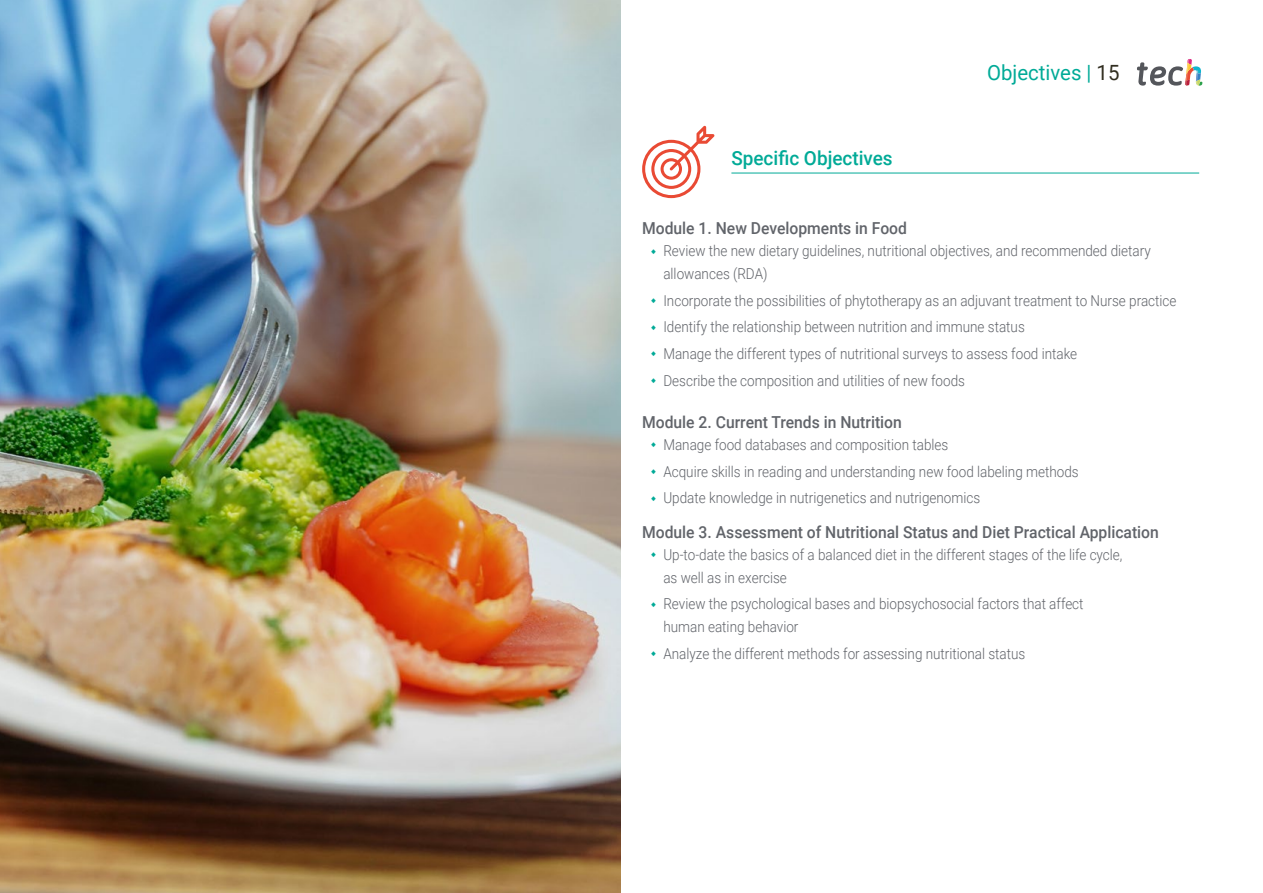
<style>
.page{position:relative;width:1263px;height:893px;background:#fff}
.page>*{position:absolute;margin:0;border:0;box-sizing:border-box;transform-origin:0 0}
.t1{font:21px "Roboto";color:#00aa97}
.t2{font:500 19.5px "Roboto";color:#00aa97}
.t3{font:500 16.5px "Roboto";color:#61646a;scale:.95 1}
.t4{font:300 15px/26.7px "Roboto";color:#61646a;scale:.9 1}
.s1{color:#312e20}
</style>
<div class="page">
<hr style="left:731px;top:173px;width:468px;height:1px;background:#00aa97">
<svg style="left:1137px;top:59px;width:65px;height:27px"></svg>
<img style="left:0;top:0;width:621px;height:893px">
<svg style="left:642px;top:126px;width:72px;height:72px"></svg>
<h2 class="t2" style="left:731px;top:144px;width:163px">Specific Objectives</h2>
<h1 class="t1" style="left:987px;top:57px;width:134px">Objectives | <span class="s1">15</span></h1>
<p class="t3" style="left:642px;top:216px;width:280px">Module 1. New Developments in Food</p>
<p class="t4" style="left:663px;top:239px;width:543px;line-height:22.5px">Review the new dietary guidelines, nutritional objectives, and recommended dietary allowances (RDA)</p>
<p class="t4" style="left:663px;top:286px;width:572px">Incorporate the possibilities of phytotherapy as an adjuvant treatment to Nurse practice Identify the relationship between nutrition and immune status<br>Manage the different types of nutritional surveys to assess food intake<br>Describe the composition and utilities of new foods</p>
<p class="t3" style="left:642px;top:410px;width:275px">Module 2. Current Trends in Nutrition</p>
<p class="t4" style="left:663px;top:431px;width:463px">Manage food databases and composition tables<br>Acquire skills in reading and understanding new food labeling methods<br>Update knowledge in nutrigenetics and nutrigenomics</p>
<p class="t3" style="left:642px;top:520px;width:545px">Module 3. Assessment of Nutritional Status and Diet Practical Application</p>
<p class="t4" style="left:663px;top:543px;width:512px;line-height:22.5px">Up-to-date the basics of a balanced diet in the different stages of the life cycle, as well as in exercise</p>
<p class="t4" style="left:663px;top:592px;width:468px;line-height:22.5px">Review the psychological bases and biopsychosocial factors that affect human eating behavior</p>
<p class="t4" style="left:663px;top:639px;width:404px">Analyze the different methods for assessing nutritional status</p>
</div>
